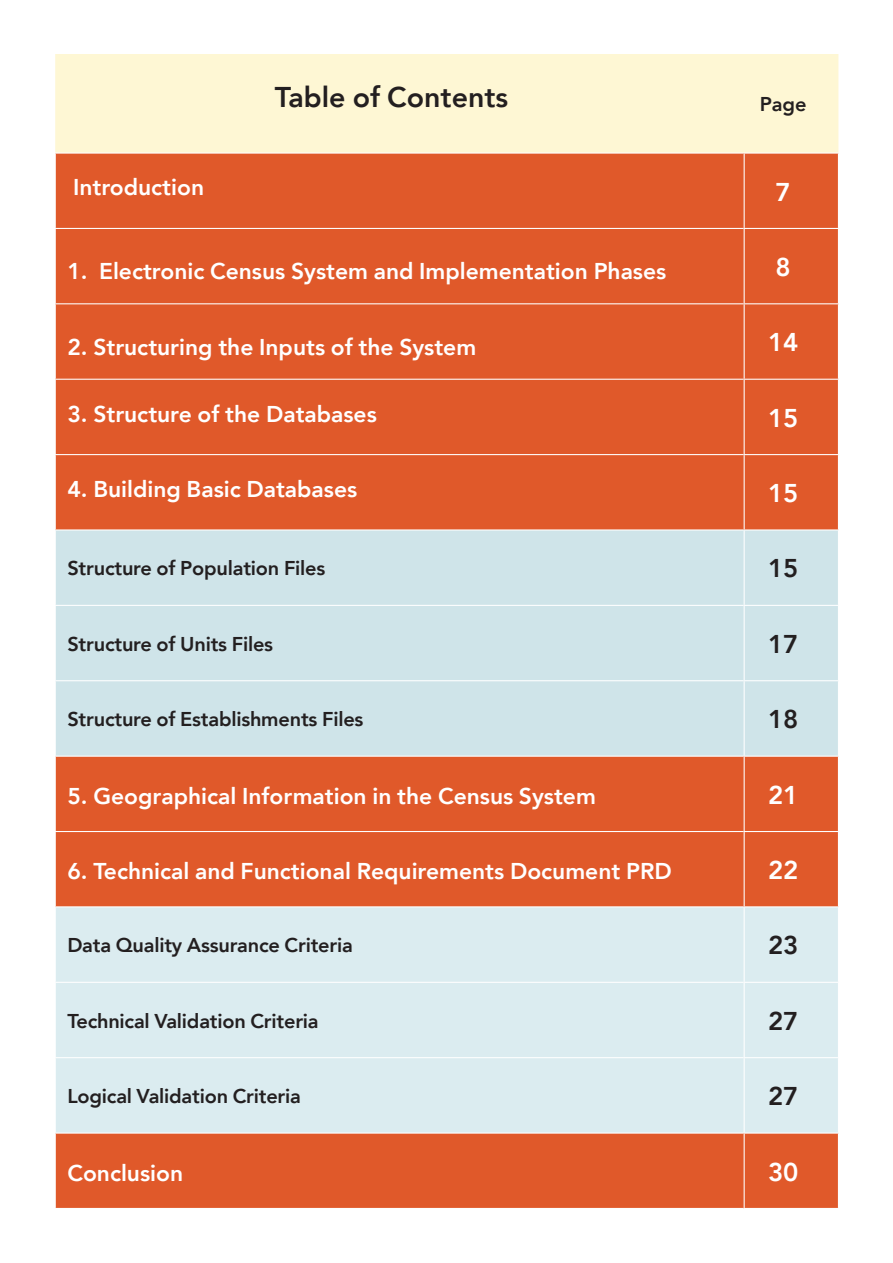
<style>
.page{position:relative;width:893px;height:1263px;background:#fff}
.page>*{position:absolute;margin:0;border:0;box-sizing:border-box;transform-origin:0 0}
.t1{font:700 28.5px "Janna LT";color:#231f20}
.t2{font:700 25.65px "Janna LT";letter-spacing:-.01em;color:#fff}
.t3{font:700 25.65px "Janna LT";letter-spacing:-.01em;color:#231f20}
.t4{font:700 22.8px "Janna LT";color:#fff}
.t5{font:700 19.95px "Janna LT";letter-spacing:-.01em;color:#231f20}
</style>
<div class="page">
<div style="left:55px;top:54px;width:783px;height:99px;background:#fef7d4"></div>
<div style="left:56px;top:154px;width:782px;height:1054px;background:#e0592a"></div>
<div style="left:56px;top:530px;width:782px;height:226px;background:#cfe4e9"></div>
<div style="left:56px;top:907px;width:782px;height:225px;background:#dbecf0"></div>
<hr style="left:744px;top:154px;width:1px;height:74px;background:#fff">
<hr style="left:744px;top:228px;width:95px;height:1px;background:#fff">
<hr style="left:744px;top:229px;width:1px;height:74px;background:#fff">
<hr style="left:744px;top:303px;width:95px;height:1px;background:#fff">
<hr style="left:744px;top:304px;width:1px;height:75px;background:#fff">
<hr style="left:744px;top:379px;width:95px;height:1px;background:#fff">
<hr style="left:744px;top:380px;width:1px;height:74px;background:#fff">
<hr style="left:744px;top:454px;width:95px;height:1px;background:#fff">
<hr style="left:744px;top:455px;width:1px;height:74px;background:#fff">
<hr style="left:744px;top:756px;width:95px;height:1px;background:#fff">
<hr style="left:744px;top:757px;width:1px;height:74px;background:#fff">
<hr style="left:744px;top:831px;width:95px;height:1px;background:#fff">
<hr style="left:744px;top:832px;width:1px;height:74px;background:#fff">
<hr style="left:744px;top:906px;width:95px;height:1px;background:#fff">
<hr style="left:744px;top:907px;width:1px;height:75px;background:#fff">
<hr style="left:744px;top:982px;width:95px;height:1px;background:#fff">
<hr style="left:744px;top:983px;width:1px;height:74px;background:#fff">
<hr style="left:744px;top:1057px;width:95px;height:1px;background:#fff">
<hr style="left:744px;top:1058px;width:1px;height:74px;background:#fff">
<hr style="left:744px;top:1132px;width:95px;height:1px;background:#fff">
<hr style="left:744px;top:1133px;width:1px;height:75px;background:#fff">
<hr style="left:55px;top:228px;width:689px;height:1px;background:#fff">
<hr style="left:55px;top:303px;width:689px;height:1px;background:#fff">
<hr style="left:55px;top:379px;width:689px;height:1px;background:#fff">
<hr style="left:55px;top:454px;width:689px;height:1px;background:#fff">
<hr style="left:55px;top:756px;width:689px;height:1px;background:#fff">
<hr style="left:55px;top:831px;width:689px;height:1px;background:#fff">
<hr style="left:55px;top:906px;width:689px;height:1px;background:#fff">
<hr style="left:55px;top:982px;width:689px;height:1px;background:#fff">
<hr style="left:55px;top:1057px;width:689px;height:1px;background:#fff">
<hr style="left:55px;top:1132px;width:689px;height:1px;background:#fff">
<hr style="left:744px;top:529px;width:95px;height:1px;background:#fff">
<hr style="left:744px;top:530px;width:1px;height:75px;background:#fff">
<hr style="left:744px;top:605px;width:95px;height:1px;background:#fff">
<hr style="left:744px;top:606px;width:1px;height:74px;background:#fff">
<hr style="left:744px;top:680px;width:95px;height:1px;background:#fff">
<hr style="left:744px;top:681px;width:1px;height:75px;background:#fff">
<hr style="left:55px;top:529px;width:689px;height:1px;background:#fff">
<hr style="left:55px;top:605px;width:689px;height:1px;background:#fff">
<hr style="left:55px;top:680px;width:689px;height:1px;background:#fff">
<p class="t1" style="left:275px;top:81px;width:235px">Table of Contents</p>
<p class="t5" style="left:760px;top:93px;width:48px">Page</p>
<p class="t4" style="left:73px;top:174px;width:133px">Introduction</p>
<p class="t2" style="left:776px;top:177px;width:17px">7</p>
<p class="t4" style="left:67px;top:258px;width:600px">1. Electronic Census System and Implementation Phases</p>
<p class="t2" style="left:776px;top:252px;width:17px">8</p>
<p class="t4" style="left:67px;top:333px;width:410px">2. Structuring the Inputs of the System</p>
<p class="t2" style="left:768px;top:327px;width:32px">14</p>
<p class="t4" style="left:67px;top:400px;width:311px">3. Structure of the Databases</p>
<p class="t2" style="left:768px;top:403px;width:32px">15</p>
<p class="t4" style="left:67px;top:476px;width:291px">4. Building Basic Databases</p>
<p class="t2" style="left:768px;top:478px;width:32px">15</p>
<p class="t5" style="left:67px;top:557px;width:260px">Structure of Population Files</p>
<p class="t3" style="left:768px;top:554px;width:32px">15</p>
<p class="t5" style="left:67px;top:632px;width:207px">Structure of Units Files</p>
<p class="t3" style="left:768px;top:629px;width:32px">17</p>
<p class="t5" style="left:67px;top:707px;width:298px">Structure of Establishments Files</p>
<p class="t3" style="left:768px;top:704px;width:32px">18</p>
<p class="t4" style="left:67px;top:783px;width:530px">5. Geographical Information in the Census System</p>
<p class="t2" style="left:768px;top:780px;width:32px">21</p>
<p class="t4" style="left:67px;top:858px;width:606px">6. Technical and Functional Requirements Document PRD</p>
<p class="t2" style="left:768px;top:855px;width:32px">22</p>
<p class="t5" style="left:67px;top:934px;width:287px">Data Quality Assurance Criteria</p>
<p class="t3" style="left:768px;top:930px;width:32px">23</p>
<p class="t5" style="left:67px;top:1009px;width:253px">Technical Validation Criteria</p>
<p class="t3" style="left:768px;top:1006px;width:32px">27</p>
<p class="t5" style="left:67px;top:1084px;width:235px">Logical Validation Criteria</p>
<p class="t3" style="left:768px;top:1081px;width:32px">27</p>
<p class="t4" style="left:67px;top:1160px;width:117px">Conclusion</p>
<p class="t2" style="left:768px;top:1157px;width:32px">30</p>
</div>
